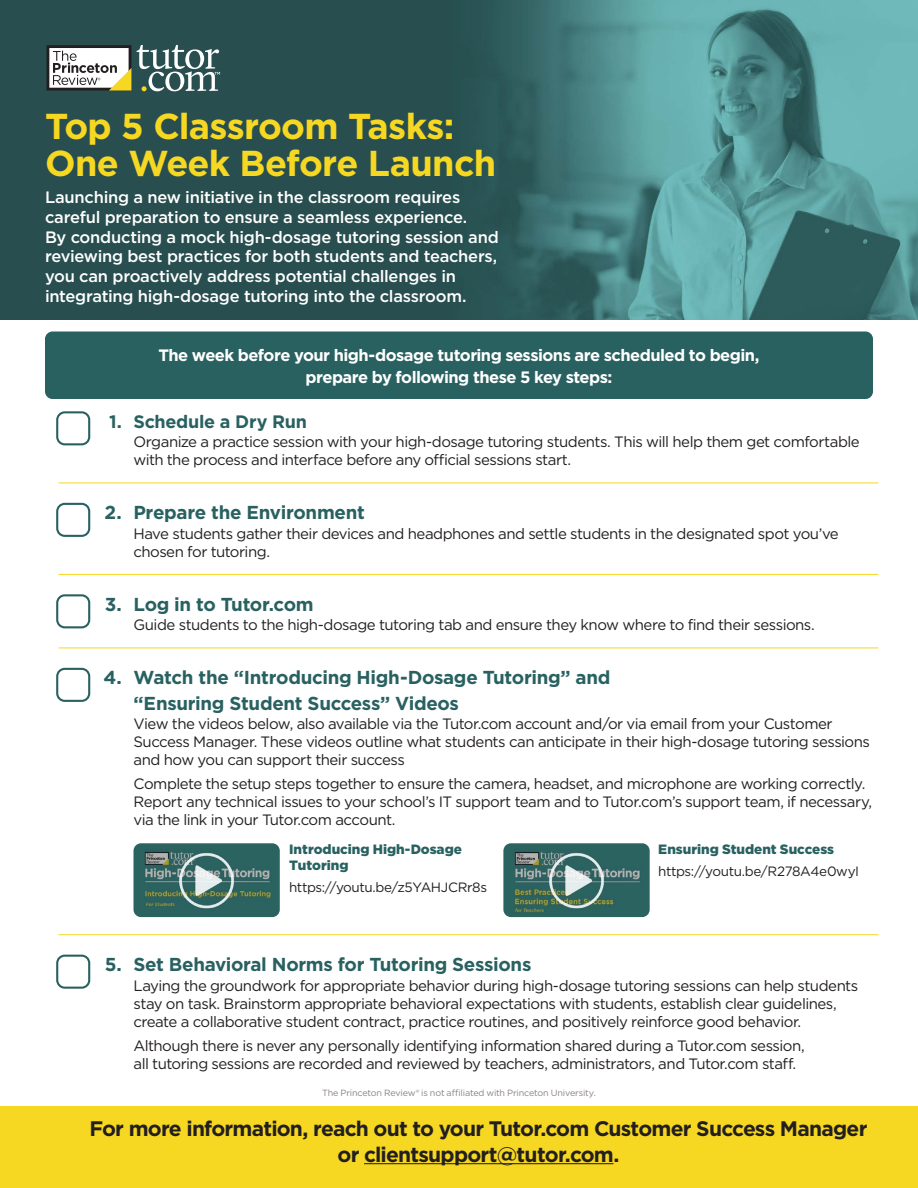
<style>
.page{position:relative;width:918px;height:1188px;background:#fff}
.page>*{position:absolute;margin:0;border:0;box-sizing:border-box;transform-origin:0 0}
.t1{font:700 36px/37.5px "Gotham";letter-spacing:-.02em;color:#f6d822}
.t2{font:700 21px/25.2px "Gotham";letter-spacing:-.04em;color:#231f20;text-align:center}
.t3{font:700 18.75px/25.5px "Gotham";letter-spacing:-.015em;color:#296161}
.t4{font:700 18px "Gotham";letter-spacing:-.015em;color:#296161}
.t5{font:500 16.5px/19.8px "Gotham";letter-spacing:-.015em;color:#fff}
.t6{font:700 16.5px/22.5px "Gotham";letter-spacing:-.035em;color:#fff;text-align:center}
.t7{font:15px/18px "Gotham";letter-spacing:-.035em;color:#231f20}
.t8{font:13.5px "Gotham";letter-spacing:-.03em;color:#231f20}
.t9{font:900 13.5px/16.2px "Gotham";color:#296161}
.t10{font:9px "Gotham";letter-spacing:-.02em;color:#8a8280}
</style>
<div class="page">
<div style="left:0;top:1106px;width:918px;height:82px;background:#f6d822"></div>
<img style="left:0;top:0;width:918px;height:320px">
<div style="left:45px;top:332px;width:828px;height:67px;background:#296161;border-radius:8px"></div>
<hr style="left:364px;top:1163px;width:249px;height:1px;background:#231f20">
<hr style="left:58px;top:483px;width:820px;height:1px;background:#f6d822">
<hr style="left:58px;top:574px;width:820px;height:1px;background:#f6d822">
<hr style="left:58px;top:648px;width:820px;height:1px;background:#f6d822">
<hr style="left:58px;top:934px;width:820px;height:1px;background:#f6d822">
<img style="left:134px;top:843px;width:146px;height:74px">
<img style="left:503px;top:843px;width:147px;height:74px">
<div style="left:56px;top:411px;width:34px;height:34px;border:2px solid #296161;border-radius:8px"></div>
<div style="left:56px;top:503px;width:34px;height:34px;border:2px solid #296161;border-radius:8px"></div>
<div style="left:56px;top:594px;width:34px;height:34px;border:2px solid #296161;border-radius:8px"></div>
<div style="left:56px;top:668px;width:34px;height:34px;border:2px solid #296161;border-radius:8px"></div>
<div style="left:56px;top:955px;width:34px;height:34px;border:2px solid #296161;border-radius:8px"></div>
<svg style="left:137px;top:45px;width:83px;height:46px"></svg>
<svg style="left:46px;top:45px;width:85px;height:46px"></svg>
<h1 class="t1" style="left:45px;top:107px;width:453px">Top 5 Classroom Tasks:<br>One Week Before Launch</h1>
<h1 class="t5" style="left:45px;top:187px;width:455px">Launching a new initiative in the classroom requires careful preparation to ensure a seamless experience.<br>By conducting a mock high-dosage tutoring session and reviewing best practices for both students and teachers, you can proactively address potential challenges in integrating high-dosage tutoring into the classroom.</h1>
<p class="t6" style="left:158px;top:343px;width:603px">The week before your high-dosage tutoring sessions are scheduled to begin, prepare by following these 5 key steps:</p>
<h2 class="t4" style="left:109px;top:409px;width:199px">1. Schedule a Dry Run</h2>
<p class="t7" style="left:134px;top:433px;width:728px">Organize a practice session with your high-dosage tutoring students. This will help them get comfortable with the process and interface before any official sessions start.</p>
<h2 class="t3" style="left:105px;top:500px;width:262px">2. Prepare the Environment</h2>
<p class="t7" style="left:134px;top:524px;width:707px">Have students gather their devices and headphones and settle students in the designated spot you’ve chosen for tutoring.</p>
<h2 class="t3" style="left:105px;top:591px;width:210px">3. Log in to Tutor.com</h2>
<p class="t7" style="left:134px;top:616px;width:683px">Guide students to the high-dosage tutoring tab and ensure they know where to find their sessions.</p>
<h2 class="t3" style="left:134px;top:665px;width:479px;text-indent:-30px">4. Watch the “Introducing High-Dosage Tutoring” and “Ensuring Student Success” Videos</h2>
<p class="t7" style="left:134px;top:715px;width:738px">View the videos below, also available via the Tutor.com account and/or via email from your Customer<br>Success Manager. These videos outline what students can anticipate in their high-dosage tutoring sessions and how you can support their success</p>
<p class="t7" style="left:134px;top:775px;width:740px">Complete the setup steps together to ensure the camera, headset, and microphone are working correctly.<br>Report any technical issues to your school’s IT support team and to Tutor.com’s support team, if necessary, via the link in your Tutor.com account.</p>
<p class="t9" style="left:289px;top:841px;width:174px">Introducing High-Dosage<br>Tutoring</p>
<p class="t8" style="left:289px;top:879px;width:200px">https://youtu.be/z5YAHJCRr8s</p>
<p class="t9" style="left:658px;top:841px;width:177px">Ensuring Student Success</p>
<p class="t8" style="left:658px;top:863px;width:203px">https://youtu.be/R278A4e0wyI</p>
<h2 class="t3" style="left:105px;top:952px;width:428px">5. Set Behavioral Norms for Tutoring Sessions</h2>
<p class="t7" style="left:134px;top:976px;width:726px">Laying the groundwork for appropriate behavior during high-dosage tutoring sessions can help students stay on task. Brainstorm appropriate behavioral expectations with students, establish clear guidelines, create a collaborative student contract, practice routines, and positively reinforce good behavior.</p>
<p class="t7" style="left:134px;top:1036px;width:673px">Although there is never any personally identifying information shared during a Tutor.com session, all tutoring sessions are recorded and reviewed by teachers, administrators, and Tutor.com staff.</p>
<p class="t10" style="left:322px;top:1087px;width:275px">The Princeton Review® is not affiliated with Princeton University.</p>
<p class="t2" style="left:90px;top:1116px;width:779px">For more information, reach out to your Tutor.com Customer Success Manager or clientsupport@tutor.com.</p>
</div>
